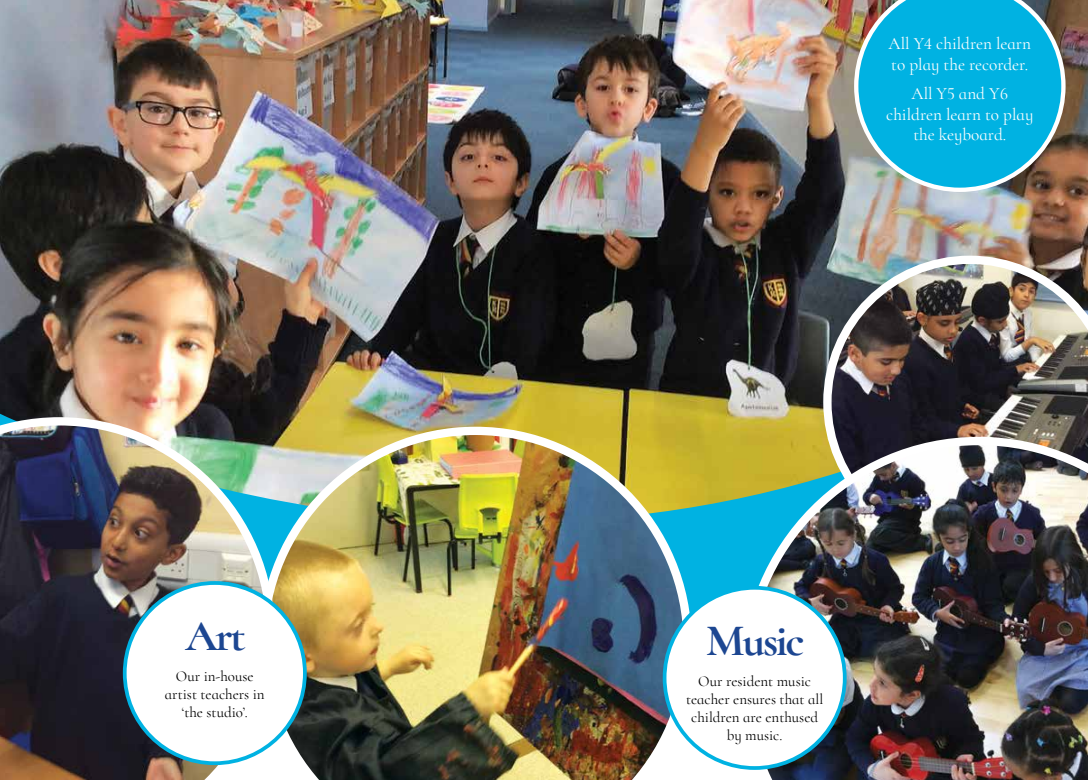
<style>
.page{position:relative;width:1088px;height:780px;background:#fff}
.page>*{position:absolute;margin:0;border:0;box-sizing:border-box;transform-origin:0 0}
.t1{font:700 45px "Cormorant Infant";letter-spacing:-.05em;color:#1c4691}
.t2{font:17.25px/20.8px "Cormorant Infant";color:#fff}
.t3{font:15px/18px "Cormorant Infant";color:#000;text-align:center}
</style>
<div class="page">
<img style="left:0;top:0;width:1088px;height:769px">
<img style="left:275px;top:426px;width:417px;height:354px">
<img style="left:823px;top:256px;width:265px;height:181px">
<img style="left:741px;top:437px;width:347px;height:343px">
<div style="left:664px;top:587px;width:181px;height:181px;background:#fff;border-radius:50%"></div>
<div style="left:663px;top:586px;width:183px;height:183px;border:4px solid #00b2e2;border-radius:50%"></div>
<svg style="left:854px;top:0;width:211px;height:192px;background:#24abcd"></svg>
<img style="left:0;top:417px;width:275px;height:363px">
<div style="left:125px;top:583px;width:180px;height:180px;background:#fff;border-radius:50%"></div>
<div style="left:123px;top:581px;width:184px;height:184px;border:4px solid #00b2e2;border-radius:50%"></div>
<h1 class="t1" style="left:186px;top:608px;width:61px">Art</h1>
<p class="t3" style="left:165px;top:668px;width:101px">Our in-house artist teachers in ‘the studio’.</p>
<p class="t2" style="left:888px;top:35px;width:144px">All Y4 children learn to play the recorder.</p>
<p class="t2" style="left:886px;top:84px;width:149px;text-align:center">All Y5 and Y6 children learn to play the keyboard.</p>
<h1 class="t1" style="left:706px;top:613px;width:100px">Music</h1>
<p class="t3" style="left:686px;top:673px;width:139px">Our resident music teacher ensures that all children are enthused by music.</p>
</div>
